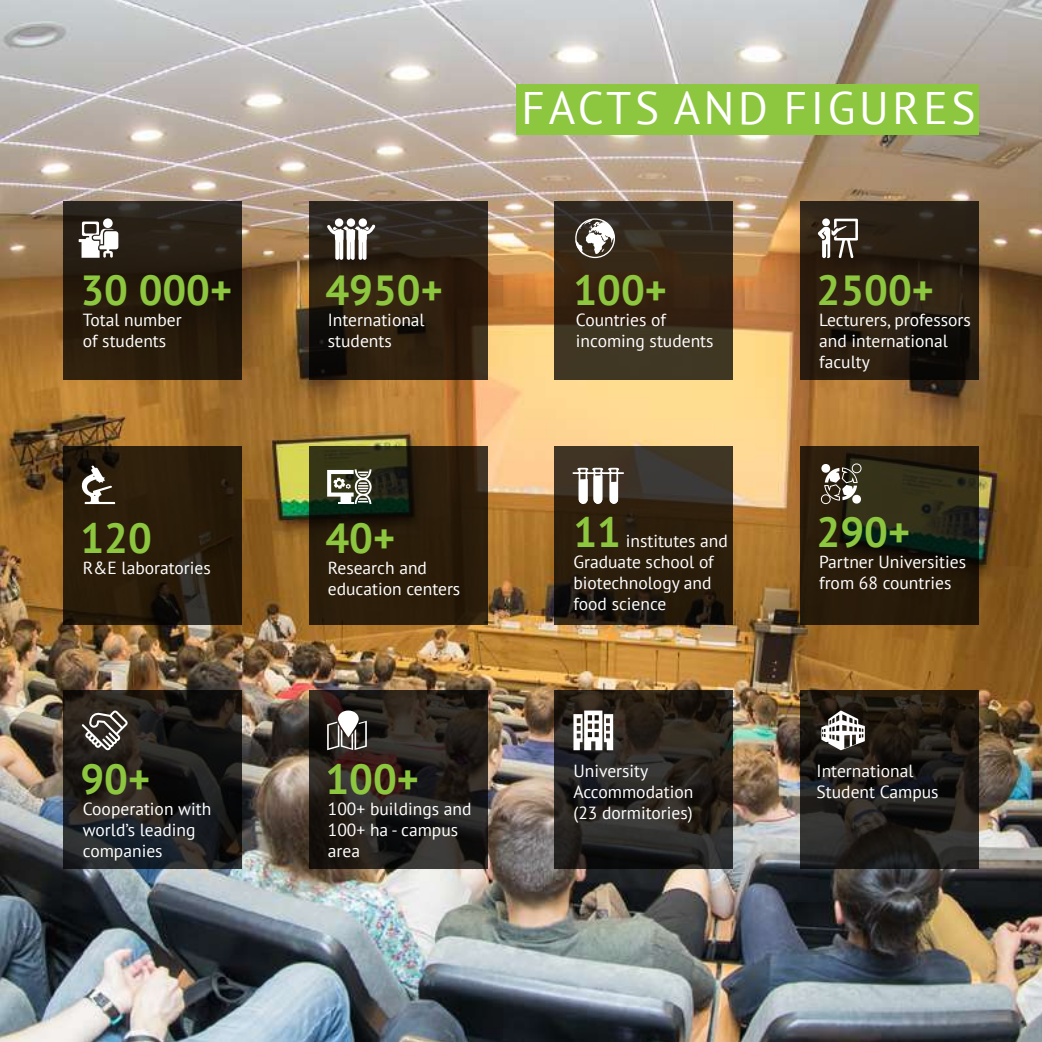
<style>
.page{position:relative;width:1042px;height:1042px;background:#fff}
.page>*{position:absolute;margin:0;border:0;box-sizing:border-box;transform-origin:0 0}
.t1{font:45.5px "PT Sans";letter-spacing:.08em;color:#fff}
.t2{font:700 42px "PT Sans";color:#8dc63f}
.t3{font:17.5px/21px "PT Sans";color:#fff}
</style>
<div class="page">
<img style="left:0;top:0;width:1042px;height:1042px">
<svg style="left:63px;top:201px;width:179px;height:179px;background:#261c0f"></svg>
<svg style="left:63px;top:446px;width:179px;height:178px;background:#271b0a"></svg>
<svg style="left:63px;top:690px;width:179px;height:179px;background:#1e1d1c"></svg>
<svg style="left:309px;top:201px;width:178px;height:179px;background:#2b2012"></svg>
<svg style="left:309px;top:446px;width:178px;height:178px;background:#281e0c"></svg>
<svg style="left:309px;top:690px;width:178px;height:179px;background:#251f1c"></svg>
<svg style="left:554px;top:201px;width:179px;height:179px;background:#382b1b"></svg>
<svg style="left:554px;top:446px;width:179px;height:178px;background:#2d2214"></svg>
<svg style="left:554px;top:690px;width:179px;height:179px;background:#26231f"></svg>
<svg style="left:800px;top:201px;width:179px;height:179px;background:#271c10"></svg>
<svg style="left:800px;top:446px;width:179px;height:178px;background:#251e0e"></svg>
<svg style="left:800px;top:690px;width:179px;height:179px;background:#211d19"></svg>
<svg style="left:817px;top:218px;width:41px;height:40px"></svg>
<svg style="left:573px;top:218px;width:44px;height:40px"></svg>
<svg style="left:80px;top:465px;width:35px;height:39px"></svg>
<svg style="left:327px;top:469px;width:45px;height:35px"></svg>
<svg style="left:821px;top:710px;width:44px;height:40px"></svg>
<svg style="left:573px;top:710px;width:40px;height:40px"></svg>
<div style="left:516px;top:84px;width:463px;height:51px;background:#8dc63f"></div>
<svg style="left:103px;top:218px;width:10px;height:10px"></svg>
<svg style="left:79px;top:222px;width:39px;height:36px"></svg>
<svg style="left:82px;top:710px;width:46px;height:40px"></svg>
<div style="left:347px;top:218px;width:8px;height:9px;background:#fff;border-radius:50%"></div>
<div style="left:335px;top:218px;width:8px;height:9px;background:#fff;border-radius:50%"></div>
<div style="left:359px;top:218px;width:8px;height:9px;background:#fff;border-radius:50%"></div>
<svg style="left:327px;top:224px;width:48px;height:36px"></svg>
<svg style="left:571px;top:467px;width:54px;height:38px"></svg>
<svg style="left:327px;top:710px;width:40px;height:40px"></svg>
<svg style="left:819px;top:462px;width:44px;height:43px"></svg>
<h2 class="t2" style="left:80px;top:262px;width:153px">30 000+</h2>
<p class="t3" style="left:83px;top:308px;width:100px">Total number of students</p>
<h2 class="t2" style="left:80px;top:511px;width:73px">120</h2>
<p class="t3" style="left:83px;top:557px;width:129px">R&amp;E laboratories</p>
<h2 class="t2" style="left:80px;top:751px;width:71px">90+</h2>
<p class="t3" style="left:83px;top:798px;width:130px">Cooperation with world’s leading companies</p>
<h2 class="t2" style="left:325px;top:262px;width:119px">4950+</h2>
<p class="t3" style="left:328px;top:308px;width:98px">International students</p>
<h2 class="t2" style="left:325px;top:511px;width:71px">40+</h2>
<p class="t3" style="left:328px;top:557px;width:134px">Research and education centers</p>
<h1 class="t1" style="left:521px;top:79px;width:455px">FACTS AND FIGURES</h1>
<h2 class="t2" style="left:573px;top:262px;width:95px">100+</h2>
<p class="t3" style="left:576px;top:308px;width:139px">Countries of incoming students</p>
<h2 class="t2" style="left:573px;top:505px;width:49px">11</h2>
<p class="t3" style="left:573px;top:530px;width:156px;text-indent:52px">institutes and<br>Graduate school of biotechnology and food science</p>
<h2 class="t2" style="left:816px;top:263px;width:119px">2500+</h2>
<p class="t3" style="left:819px;top:309px;width:153px">Lecturers, professors and international faculty</p>
<h2 class="t2" style="left:816px;top:505px;width:95px">290+</h2>
<p class="t3" style="left:819px;top:551px;width:149px">Partner Universities from 68 countries</p>
<h2 class="t2" style="left:325px;top:751px;width:95px">100+</h2>
<p class="t3" style="left:328px;top:798px;width:145px">100+ buildings and<br>100+ ha - campus area</p>
<p class="t3" style="left:573px;top:760px;width:121px">University<br>Accommodation (23 dormitories)</p>
<p class="t3" style="left:816px;top:760px;width:123px">International<br>Student Campus</p>
</div>
